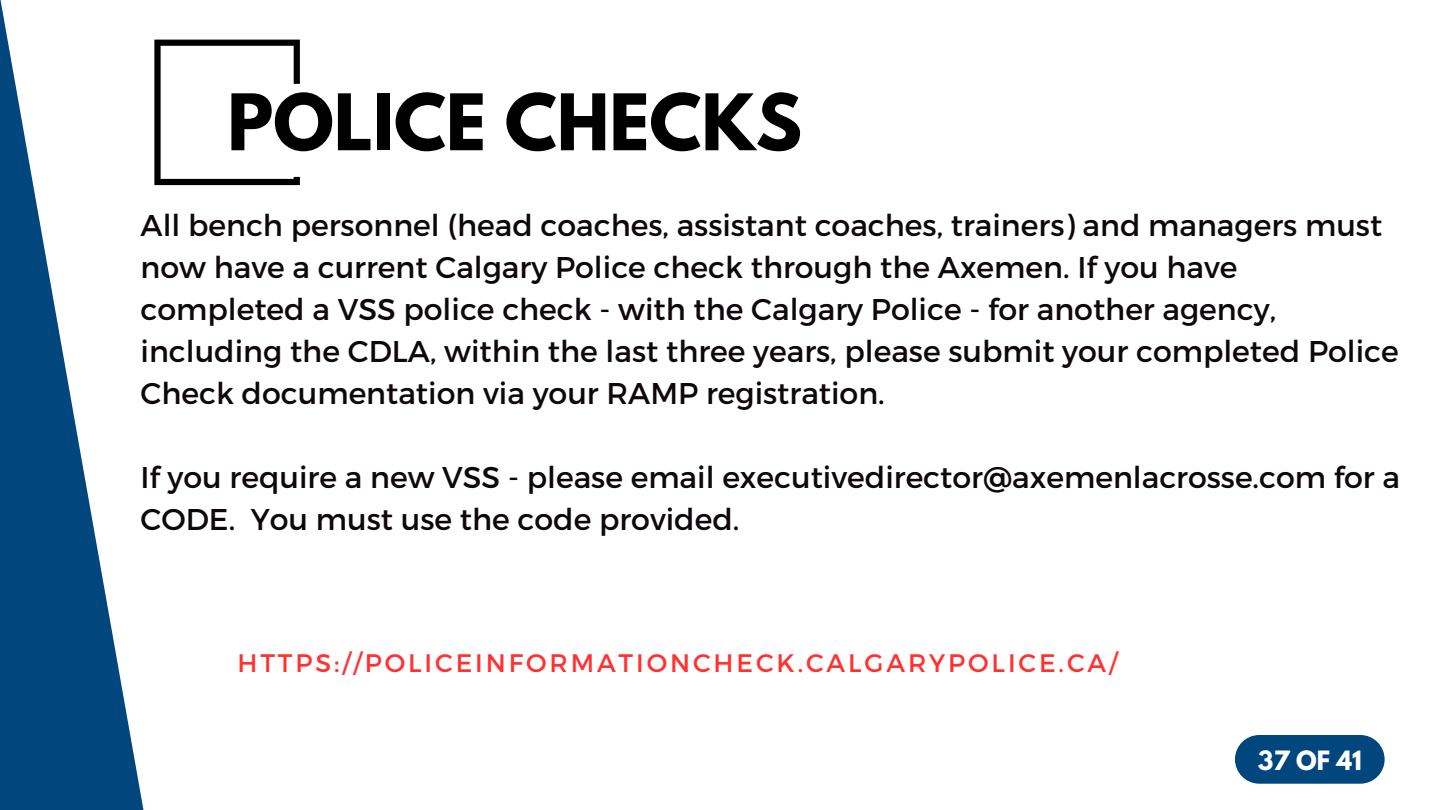
<style>
.page{position:relative;width:1440px;height:810px;background:#fff}
.page>*{position:absolute;margin:0;border:0;box-sizing:border-box;transform-origin:0 0}
.t1{font:700 69px "League Spartan";color:#000}
.t2{font:30px/42px "Montserrat";color:#0e070b}
.t3{font:25.3px "Montserrat";letter-spacing:.115em;color:#ff3131}
.t4{font:700 23.6px "League Spartan";color:#fff}
</style>
<div class="page">
<svg style="left:0;top:0;width:144px;height:810px"></svg>
<svg style="left:155px;top:40px;width:145px;height:145px"></svg>
<div style="left:1235px;top:735px;width:150px;height:49px;background:#01467d;border-radius:24px"></div>
<h1 class="t1" style="left:227px;top:88px;width:576px">POLICE CHECKS</h1>
<p class="t2" style="left:141px;top:203px;width:1260px">All bench personnel (head coaches, assistant coaches, trainers) and managers must now have a current Calgary Police check through the Axemen. If you have completed a VSS police check - with the Calgary Police - for another agency, including the CDLA, within the last three years, please submit your completed Police Check documentation via your RAMP registration.</p>
<p class="t2" style="left:141px;top:455px;width:1261px">If you require a new VSS - please email executivedirector@axemenlacrosse.com for a<br>CODE. You must use the code provided.</p>
<p class="t3" style="left:238px;top:646px;width:881px">HTTPS://POLICEINFORMATIONCHECK.CALGARYPOLICE.CA/</p>
<p class="t4" style="left:1258px;top:749px;width:106px">37 OF 41</p>
</div>
